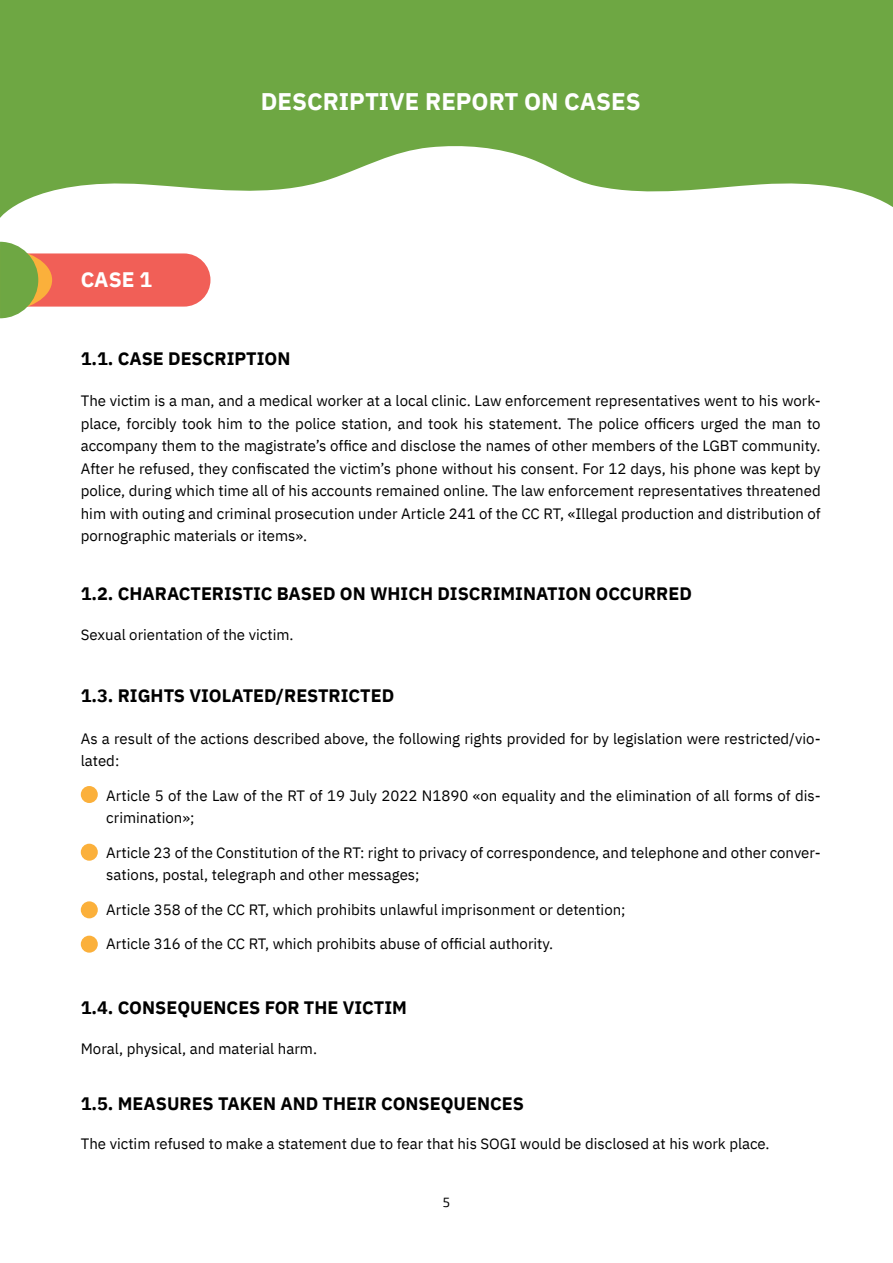
<style>
.page{position:relative;width:893px;height:1263px;background:#fff}
.page>*{position:absolute;margin:0;border:0;box-sizing:border-box;transform-origin:0 0}
.t1{font:700 24px "IBM Plex Sans";color:#fff}
.t2{font:700 21px "IBM Plex Sans";color:#fff}
.t3{font:700 18px "IBM Plex Sans";color:#000}
.t4{font:15px/22.5px "IBM Plex Sans";color:#000}
.t5{font:13.5px "Exo 2";color:#000}
</style>
<div class="page">
<svg style="left:0;top:0;width:893px;height:218px;fill:#6ea743"></svg>
<svg style="left:0;top:242px;width:210px;height:76px"></svg>
<div style="left:81px;top:786px;width:17px;height:17px;background:#fbb03b;border-radius:50%"></div>
<div style="left:81px;top:844px;width:17px;height:17px;background:#fbb03b;border-radius:50%"></div>
<div style="left:81px;top:901px;width:17px;height:17px;background:#fbb03b;border-radius:50%"></div>
<div style="left:81px;top:936px;width:17px;height:17px;background:#fbb03b;border-radius:50%"></div>
<h2 class="t2" style="left:81px;top:262px;width:73px">CASE 1</h2>
<h1 class="t1" style="left:261px;top:83px;width:381px">DESCRIPTIVE REPORT ON CASES</h1>
<p class="t3" style="left:81px;top:344px;width:211px">1.1. CASE DESCRIPTION</p>
<p class="t4" style="left:81px;top:388px;width:741px;text-align:justify">The victim is a man, and a medical worker at a local clinic. Law enforcement representatives went to his work&shy;place, forcibly took him to the police station, and took his statement. The police officers urged the man to accompany them to the magistrate’s office and disclose the names of other members of the LGBT community.<br>After he refused, they confiscated the victim’s phone without his consent. For 12 days, his phone was kept by police, during which time all of his accounts remained online. The law enforcement representatives threatened him with outing and criminal prosecution under Article 241 of the CC RT, «Illegal production and distribution of pornographic materials or items».</p>
<p class="t3" style="left:81px;top:579px;width:613px">1.2. CHARACTERISTIC BASED ON WHICH DISCRIMINATION OCCURRED</p>
<p class="t4" style="left:81px;top:622px;width:214px">Sexual orientation of the victim.</p>
<p class="t3" style="left:81px;top:681px;width:315px">1.3. RIGHTS VIOLATED/RESTRICTED</p>
<p class="t4" style="left:81px;top:726px;width:741px">As a result of the actions described above, the following rights provided for by legislation were restricted/vio&shy;lated:</p>
<p class="t4" style="left:106px;top:783px;width:716px">Article 5 of the Law of the RT of 19 July 2022 N1890 «on equality and the elimination of all forms of dis&shy;crimination»;</p>
<p class="t4" style="left:106px;top:840px;width:716px">Article 23 of the Constitution of the RT: right to privacy of correspondence, and telephone and other conver&shy;sations, postal, telegraph and other messages;</p>
<p class="t4" style="left:106px;top:897px;width:521px">Article 358 of the CC RT, which prohibits unlawful imprisonment or detention;</p>
<p class="t4" style="left:106px;top:931px;width:448px">Article 316 of the CC RT, which prohibits abuse of official authority.</p>
<p class="t3" style="left:81px;top:993px;width:328px">1.4. CONSEQUENCES FOR THE VICTIM</p>
<p class="t4" style="left:81px;top:1036px;width:238px">Moral, physical, and material harm.</p>
<p class="t3" style="left:81px;top:1090px;width:445px">1.5. MEASURES TAKEN AND THEIR CONSEQUENCES</p>
<p class="t4" style="left:81px;top:1131px;width:690px">The victim refused to make a statement due to fear that his SOGI would be disclosed at his work place.</p>
<p class="t5" style="left:443px;top:1194px;width:9px">5</p>
</div>
